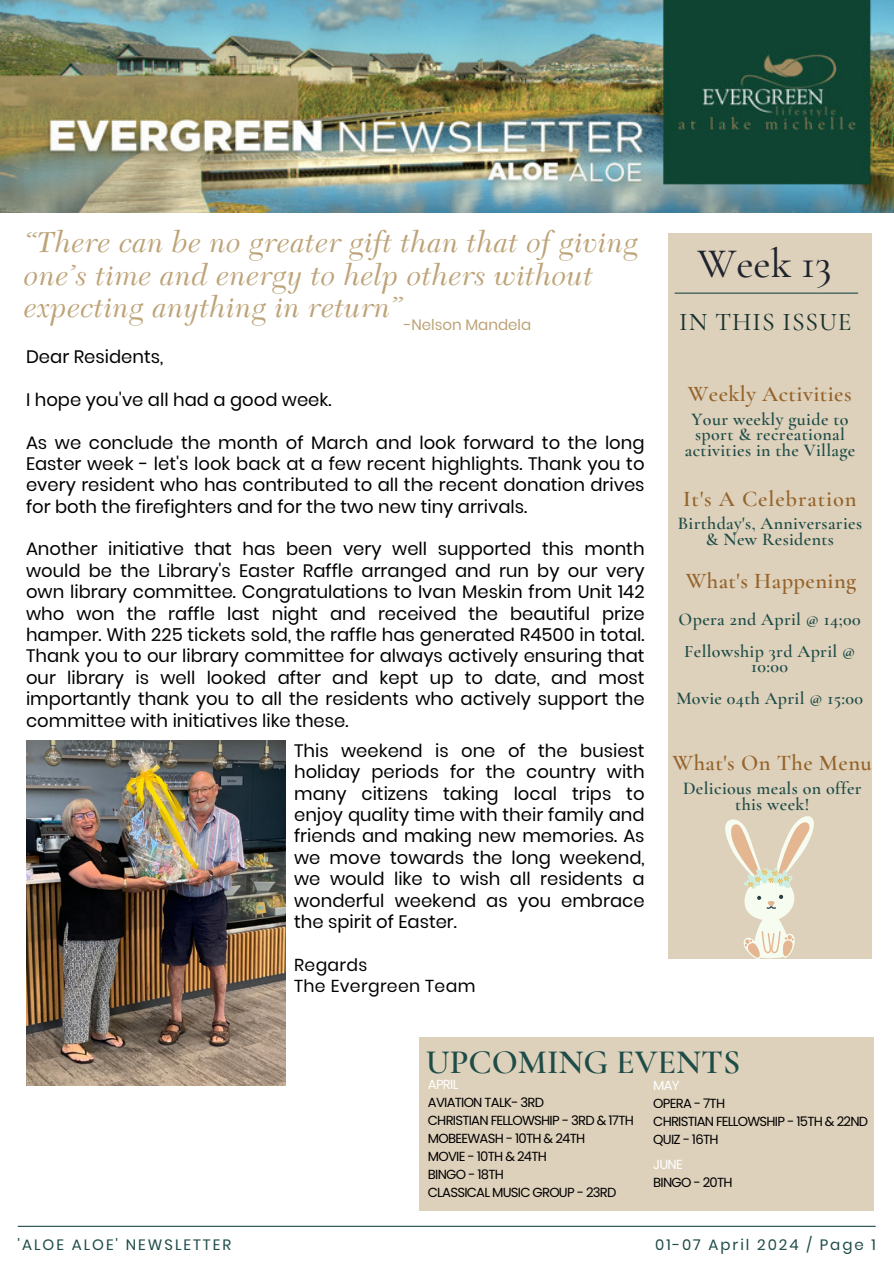
<style>
.page{position:relative;width:894px;height:1264px;background:#fff}
.page>*{position:absolute;margin:0;border:0;box-sizing:border-box;transform-origin:0 0}
.t1{font:500 42px "Cormorant Garamond";color:#20242e}
.t2{font:600 34.05px "Cormorant Garamond";color:#1e4c48}
.t3{font:italic 30px/32.7px "New Caledonia LT Std";letter-spacing:.02em;color:#bda377}
.t4{font:500 25.5px "Cormorant Garamond";letter-spacing:.035em;color:#173230}
.t5{font:600 22.5px "Cormorant Garamond";letter-spacing:.02em;color:#95642c}
.t6{font:600 22.5px "Cormorant Garamond";letter-spacing:.04em;color:#95642c}
.t7{font:18px/21.3px "Poppins";color:#000;text-align:justify}
.t8{font:600 18px/15.8px "Cormorant Garamond";letter-spacing:.02em;color:#1e4c48;text-align:center}
.t9{font:17.25px "Poppins";letter-spacing:.02em;color:#000}
.t10{font:15px "Poppins";letter-spacing:.135em;color:#1e4c48}
.t11{font:15px "Poppins";color:#bda377}
.t12{font:13.2px "Poppins";letter-spacing:-.055em;color:#000}
.t13{font:13.2px "Poppins";letter-spacing:-.055em;color:#fff}
</style>
<div class="page">
<div style="left:668px;top:233px;width:203px;height:725px;background:#ded1bb"></div>
<hr style="left:18px;top:1225px;width:857px;height:1px;background:#1e4c48">
<hr style="left:674px;top:292px;width:183px;height:2px;background:#1e4c48">
<div style="left:419px;top:1037px;width:454px;height:174px;background:#ded1bb"></div>
<svg style="left:725px;top:816px;width:88px;height:143px"></svg>
<img style="left:26px;top:740px;width:259px;height:345px">
<img style="left:0;top:0;width:893px;height:213px">
<p class="t3" style="left:24px;top:226px;width:615px">“There can be no greater gift than that of giving one’s time and energy to help others without expecting anything in return”</p>
<p class="t11" style="left:404px;top:314px;width:129px">-Nelson Mandela</p>
<p class="t7" style="left:26px;top:346px;width:139px">Dear Residents,</p>
<h3 class="t7" style="left:26px;top:389px;width:307px">I hope you've all had a good week.</h3>
<h1 class="t7" style="left:26px;top:431px;width:620px">As we conclude the month of March and look forward to the long Easter week - let's look back at a few recent highlights. Thank you to every resident who has contributed to all the recent donation drives for both the firefighters and for the two new tiny arrivals.</h1>
<h5 class="t7" style="left:26px;top:538px;width:620px">Another initiative that has been very well supported this month would be the Library's Easter Raffle arranged and run by our very own library committee. Congratulations to Ivan Meskin from Unit 142 who won the raffle last night and received the beautiful prize hamper. With 225 tickets sold, the raffle has generated R4500 in total.<br>Thank you to our library committee for always actively ensuring that our library is well looked after and kept up to date, and most importantly thank you to all the residents who actively support the committee with initiatives like these.</h5>
<p class="t7" style="left:294px;top:740px;width:352px">This weekend is one of the busiest holiday periods for the country with many citizens taking local trips to enjoy quality time with their family and friends and making new memories. As we move towards the long weekend, we would like to wish all residents a wonderful weekend as you embrace the spirit of Easter.</p>
<h6 class="t9" style="left:294px;top:952px;width:75px">Regards</h6>
<h5 class="t9" style="left:294px;top:973px;width:183px">The Evergreen Team</h5>
<p class="t1" style="left:697px;top:238px;width:136px">Week 13</p>
<h6 class="t4" style="left:679px;top:307px;width:174px">IN THIS ISSUE</h6>
<h6 class="t5" style="left:687px;top:380px;width:165px">Weekly Activities</h6>
<h6 class="t8" style="left:684px;top:411px;width:172px">Your weekly guide to sport &amp; recreational activities in the Village</h6>
<p class="t6" style="left:683px;top:485px;width:175px">It's A Celebration</p>
<p class="t8" style="left:677px;top:515px;width:186px">Birthday's, Anniversaries &amp; New Residents</p>
<p class="t5" style="left:685px;top:567px;width:172px">What's Happening</p>
<h4 class="t8" style="left:678px;top:611px;width:184px">Opera 2nd April @ 14;00</h4>
<p class="t8" style="left:684px;top:643px;width:172px">Fellowship 3rd April @<br>10:00</p>
<p class="t8" style="left:676px;top:690px;width:188px">Movie 04th April @ 15:00</p>
<p class="t5" style="left:672px;top:749px;width:201px">What's On The Menu</p>
<p class="t8" style="left:682px;top:780px;width:180px">Delicious meals on offer this week!</p>
<h5 class="t2" style="left:425px;top:1041px;width:316px">UPCOMING EVENTS</h5>
<h6 class="t13" style="left:428px;top:1075px;width:32px">APRIL</h6>
<h2 class="t12" style="left:428px;top:1093px;width:118px">AVIATION TALK- 3RD</h2>
<p class="t12" style="left:428px;top:1111px;width:207px">CHRISTIAN FELLOWSHIP - 3RD &amp; 17TH</p>
<p class="t12" style="left:428px;top:1128px;width:159px">MOBEEWASH - 10TH &amp; 24TH</p>
<p class="t12" style="left:428px;top:1146px;width:120px">MOVIE - 10TH &amp; 24TH</p>
<p class="t12" style="left:428px;top:1164px;width:77px">BINGO - 18TH</p>
<p class="t12" style="left:428px;top:1182px;width:190px">CLASSICAL MUSIC GROUP - 23RD</p>
<p class="t13" style="left:653px;top:1076px;width:28px">MAY</p>
<p class="t12" style="left:653px;top:1094px;width:73px">OPERA - 7TH</p>
<p class="t12" style="left:653px;top:1112px;width:216px">CHRISTIAN FELLOWSHIP - 15TH &amp; 22ND</p>
<p class="t12" style="left:653px;top:1130px;width:67px">QUIZ - 16TH</p>
<p class="t13" style="left:653px;top:1154px;width:31px">JUNE</p>
<p class="t12" style="left:653px;top:1172px;width:81px">BINGO - 20TH</p>
<h6 class="t10" style="left:18px;top:1234px;width:215px">'ALOE ALOE' NEWSLETTER</h6>
<h5 class="t10" style="left:655px;top:1234px;width:222px">01-07 April 2024 / Page 1</h5>
</div>
